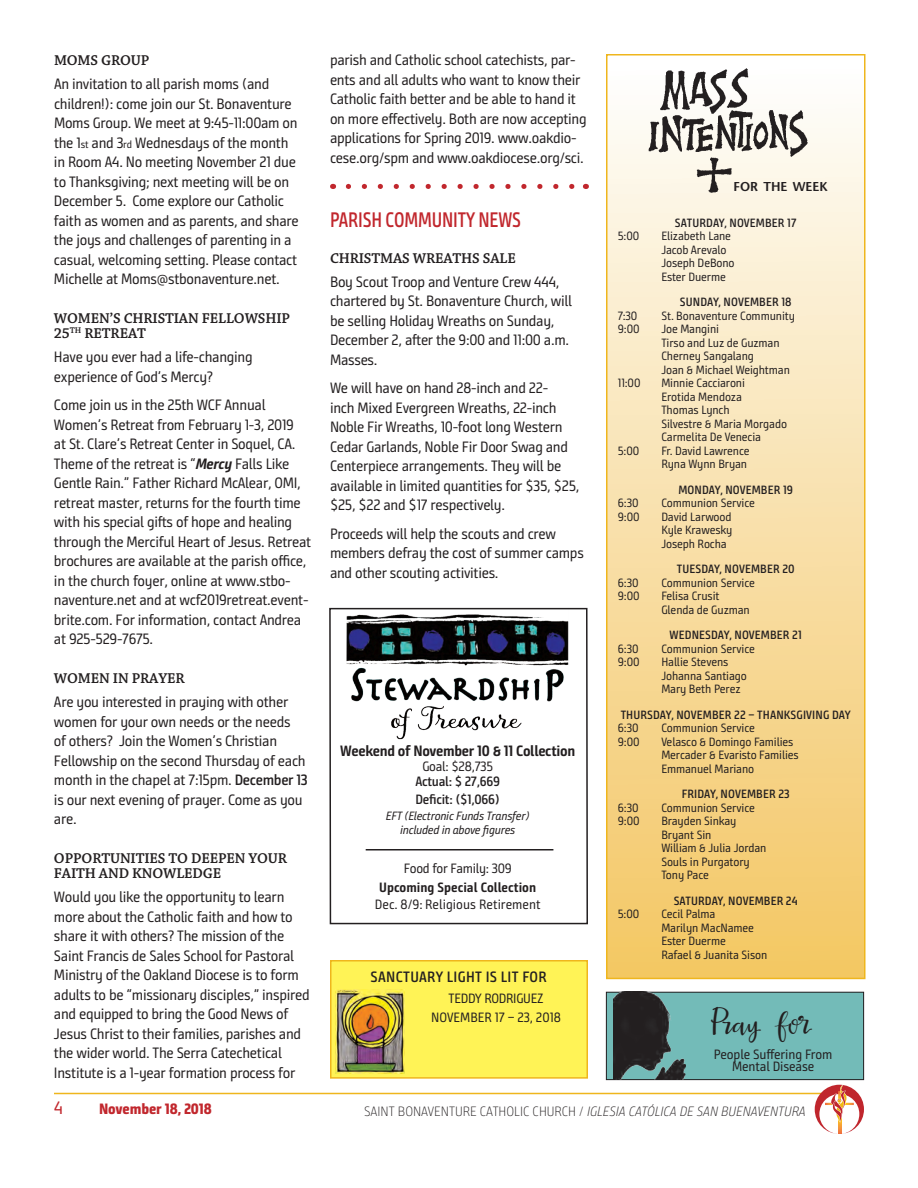
<style>
.page{position:relative;width:918px;height:1188px;background:#fff}
.page>*{position:absolute;margin:0;border:0;box-sizing:border-box;transform-origin:0 0}
.t1{font:34.5px "La Veronique Two";color:#231f20}
.t2{font:21px "Bunday Sans Semi Bold Up";letter-spacing:-.01em;color:#c1272d;scale:.87 1}
.t3{font:18px "Bunday Sans";color:#c1272d}
.t4{font:15px/19.5px "Bunday Sans";letter-spacing:-.02em;color:#231f20}
.t5{font:600 15px/15px "Chaparral Pro";letter-spacing:-.01em;color:#231f20}
.t6{font:700 15px "Bunday Sans";letter-spacing:-.02em;color:#231f20}
.t7{font:600 15px "Bunday Sans";letter-spacing:.02em;color:#231f20}
.t8{font:800 15px "Bunday Sans";letter-spacing:-.01em;color:#c1272d}
.t9{font:13.5px/19.5px "Bunday Sans";letter-spacing:-.01em;color:#231f20;text-align:center}
.t10{font:13.5px "Bunday Sans Light Up It";color:#231f20}
.t11{font:600 13.5px/18px "Bunday Sans";letter-spacing:-.02em;color:#231f20}
.t12{font:700 13.5px "Bunday Sans";color:#231f20}
.t13{font:600 12.9px "Stone Sans";color:#231f20}
.t14{font:12px/13.5px "Bunday Sans";letter-spacing:-.01em;color:#231f20}
.t15{font:600 12px "Bunday Sans";letter-spacing:.01em;color:#231f20}
.t16{font:italic 12px/13.5px "Bunday Sans";letter-spacing:-.02em;color:#231f20;text-align:center}
.s1{font-size:10.5px}
.s2{font-weight:700;font-style:italic}
.s3{font-weight:600}
.s4{font-family:"Bunday Sans Light Up"}
</style>
<div class="page">
<hr style="left:54px;top:1093px;width:770px;height:1px;background:#efb61d">
<svg style="left:815px;top:1085px;width:49px;height:49px"></svg>
<div style="left:606px;top:992px;width:258px;height:88px;background:#73bbb8"></div>
<div style="left:606px;top:992px;width:258px;height:88px;border:1px solid #231f20"></div>
<img style="left:613px;top:992px;width:72px;height:88px">
<div style="left:607px;top:55px;width:258px;height:923px;background:linear-gradient(to bottom,#fefefd,#f3c561)"></div>
<div style="left:606px;top:54px;width:260px;height:925px;border:2px solid #efb61d"></div>
<img style="left:649px;top:66px;width:160px;height:137px">
<div style="left:330px;top:960px;width:258px;height:119px;background:#fff356;border:2px solid #efb61d"></div>
<img style="left:335px;top:990px;width:70px;height:84px">
<svg style="left:348px;top:184px;width:227px;height:5px"></svg>
<svg style="left:329px;top:607px;width:259px;height:318px"></svg>
<img style="left:339px;top:608px;width:237px;height:135px">
<hr style="left:366px;top:849px;width:187px;height:1px;background:#231f20">
<p class="t5" style="left:54px;top:53px;width:97px">MOMS GROUP</p>
<p class="t4" style="left:54px;top:74px;width:246px">An invitation to all parish moms (and children!): come join our St. Bonaventure Moms Group. We meet at 9:45-11:00am on the 1<span class="s1">st</span> and 3<span class="s1">rd</span> Wednesdays of the month in Room A4. No meeting November 21 due to Thanksgiving; next meeting will be on December 5. Come explore our Catholic faith as women and as parents, and share the joys and challenges of parenting in a casual, welcoming setting. Please contact Michelle at Moms@stbonaventure.net.</p>
<p class="t5" style="left:54px;top:311px;width:238px">WOMEN’S CHRISTIAN FELLOWSHIP<br>25<sup>TH</sup> RETREAT</p>
<p class="t4" style="left:54px;top:347px;width:200px">Have you ever had a life-changing experience of God’s Mercy?</p>
<p class="t4" style="left:54px;top:395px;width:259px">Come join us in the 25th WCF Annual Women’s Retreat from February 1-3, 2019<br>at St. Clare’s Retreat Center in Soquel, CA.<br>Theme of the retreat is “<span class="s2">Mercy</span> Falls Like Gentle Rain.” Father Richard McAlear, OMI, retreat master, returns for the fourth time with his special gifts of hope and healing through the Merciful Heart of Jesus. Retreat brochures are available at the parish office, in the church foyer, online at www.stbo&shy;naventure.net and at wcf2019retreat.event&shy;brite.com. For information, contact Andrea at 925-529-7675.</p>
<p class="t5" style="left:54px;top:671px;width:132px">WOMEN IN PRAYER</p>
<p class="t4" style="left:54px;top:692px;width:255px">Are you interested in praying with other women for your own needs or the needs<br>of others? Join the Women’s Christian Fellowship on the second Thursday of each month in the chapel at 7:15pm. <span class="s3">December 13 </span>is our next evening of prayer. Come as you are.</p>
<p class="t5" style="left:54px;top:851px;width:235px">OPPORTUNITIES TO DEEPEN YOUR<br>FAITH AND KNOWLEDGE</p>
<p class="t4" style="left:54px;top:887px;width:257px">Would you like the opportunity to learn more about the Catholic faith and how to share it with others? The mission of the Saint Francis de Sales School for Pastoral Ministry of the Oakland Diocese is to form adults to be “missionary disciples,” inspired and equipped to bring the Good News of Jesus Christ to their families, parishes and the wider world. The Serra Catechetical Institute is a 1-year formation process for</p>
<p class="t4" style="left:330px;top:50px;width:258px">parish and Catholic school catechists, par&shy;ents and all adults who want to know their Catholic faith better and be able to hand it on more effectively. Both are now accepting applications for Spring 2019. www.oakdio&shy;cese.org/spm and www.oakdiocese.org/sci.</p>
<h2 class="t2" style="left:330px;top:207px;width:221px">PARISH COMMUNITY NEWS</h2>
<p class="t5" style="left:330px;top:251px;width:187px">CHRISTMAS WREATHS SALE</p>
<p class="t4" style="left:330px;top:272px;width:244px">Boy Scout Troop and Venture Crew 444, chartered by St. Bonaventure Church, will be selling Holiday Wreaths on Sunday, December 2, after the 9:00 and 11:00 a.m.<br>Masses.</p>
<p class="t4" style="left:330px;top:378px;width:251px">We will have on hand 28-inch and 22-<br>inch Mixed Evergreen Wreaths, 22-inch Noble Fir Wreaths, 10-foot long Western Cedar Garlands, Noble Fir Door Swag and Centerpiece arrangements. They will be available in limited quantities for $35, $25, $25, $22 and $17 respectively.</p>
<p class="t4" style="left:330px;top:524px;width:255px">Proceeds will help the scouts and crew members defray the cost of summer camps and other scouting activities.</p>
<p class="t6" style="left:340px;top:742px;width:237px">Weekend of November 10 &amp; 11 Collection</p>
<p class="t9" style="left:422px;top:757px;width:72px">Goal: $28,735</p>
<p class="t11" style="left:415px;top:772px;width:86px">Actual: $ 27,669<br>Deficit: ($1,066)</p>
<p class="t16" style="left:386px;top:810px;width:145px">EFT (Electronic Funds Transfer) included in above figures</p>
<p class="t9" style="left:404px;top:859px;width:110px">Food for Family: 309</p>
<p class="t12" style="left:379px;top:880px;width:158px">Upcoming Special Collection</p>
<p class="t9" style="left:375px;top:895px;width:167px">Dec. 8/9: Religious Retirement</p>
<p class="t7" style="left:371px;top:968px;width:178px">SANCTUARY LIGHT IS LIT FOR</p>
<p class="t9" style="left:431px;top:988px;width:131px">TEDDY RODRIGUEZ<br>NOVEMBER 17 – 23, 2018</p>
<p class="t13" style="left:734px;top:179px;width:96px">FOR THE WEEK</p>
<p class="t15" style="left:675px;top:215px;width:123px">SATURDAY, NOVEMBER 17</p>
<p class="t14" style="left:618px;top:229px;width:23px">5:00</p>
<p class="t14" style="left:661px;top:229px;width:75px">Elizabeth Lane<br>Jacob Arevalo<br>Joseph DeBono<br>Ester Duerme</p>
<p class="t15" style="left:680px;top:295px;width:113px">SUNDAY, NOVEMBER 18</p>
<p class="t14" style="left:618px;top:309px;width:21px">7:30</p>
<p class="t14" style="left:661px;top:309px;width:135px">St. Bonaventure Community</p>
<p class="t14" style="left:618px;top:322px;width:23px">9:00</p>
<p class="t14" style="left:661px;top:322px;width:130px">Joe Mangini<br>Tirso and Luz de Guzman<br>Cherney Sangalang<br>Joan &amp; Michael Weightman</p>
<p class="t14" style="left:618px;top:376px;width:24px">11:00</p>
<p class="t14" style="left:661px;top:376px;width:127px">Minnie Cacciaroni<br>Erotida Mendoza<br>Thomas Lynch<br>Silvestre &amp; Maria Morgado<br>Carmelita De Venecia</p>
<p class="t14" style="left:618px;top:444px;width:23px">5:00</p>
<p class="t14" style="left:661px;top:444px;width:90px">Fr. David Lawrence<br>Ryna Wynn Bryan</p>
<p class="t15" style="left:678px;top:482px;width:116px">MONDAY, NOVEMBER 19</p>
<p class="t14" style="left:618px;top:496px;width:22px">6:30</p>
<p class="t14" style="left:661px;top:496px;width:95px">Communion Service</p>
<p class="t14" style="left:618px;top:510px;width:23px">9:00</p>
<p class="t14" style="left:661px;top:510px;width:73px;text-align:justify">David Larwood Kyle Krawesky Joseph Rocha</p>
<p class="t15" style="left:677px;top:562px;width:119px">TUESDAY, NOVEMBER 20</p>
<p class="t14" style="left:618px;top:576px;width:22px">6:30</p>
<p class="t14" style="left:661px;top:576px;width:95px">Communion Service</p>
<p class="t14" style="left:618px;top:589px;width:23px">9:00</p>
<p class="t14" style="left:661px;top:589px;width:90px">Felisa Crusit<br>Glenda de Guzman</p>
<p class="t15" style="left:670px;top:628px;width:134px">WEDNESDAY, NOVEMBER 21</p>
<p class="t14" style="left:618px;top:642px;width:22px">6:30</p>
<p class="t14" style="left:661px;top:642px;width:95px">Communion Service</p>
<p class="t14" style="left:618px;top:655px;width:23px">9:00</p>
<p class="t14" style="left:661px;top:655px;width:87px">Hallie Stevens<br>Johanna Santiago<br>Mary Beth Perez</p>
<p class="t15" style="left:621px;top:707px;width:232px">THURSDAY, NOVEMBER 22 – THANKSGIVING DAY</p>
<p class="t14" style="left:618px;top:721px;width:22px">6:30</p>
<p class="t14" style="left:661px;top:721px;width:95px">Communion Service</p>
<p class="t14" style="left:618px;top:735px;width:23px">9:00</p>
<p class="t14" style="left:661px;top:735px;width:139px">Velasco &amp; Domingo Families<br>Mercader &amp; Evaristo Families<br>Emmanuel Mariano</p>
<p class="t15" style="left:682px;top:787px;width:110px">FRIDAY, NOVEMBER 23</p>
<p class="t14" style="left:618px;top:801px;width:22px">6:30</p>
<p class="t14" style="left:661px;top:801px;width:95px">Communion Service</p>
<p class="t14" style="left:618px;top:814px;width:23px">9:00</p>
<p class="t14" style="left:661px;top:814px;width:107px">Brayden Sinkay<br>Bryant Sin<br>William &amp; Julia Jordan<br>Souls in Purgatory<br>Tony Pace</p>
<p class="t15" style="left:674px;top:893px;width:126px">SATURDAY, NOVEMBER 24</p>
<p class="t14" style="left:618px;top:907px;width:23px">5:00</p>
<p class="t14" style="left:661px;top:907px;width:108px">Cecil Palma<br>Marilyn MacNamee<br>Ester Duerme<br>Rafael &amp; Juanita Sison</p>
<h1 class="t1" style="left:711px;top:996px;width:103px">Pray for</h1>
<p class="t9" style="left:714px;top:1049px;width:120px;line-height:12px">People Suffering From<br>Mental Disease</p>
<p class="t3" style="left:54px;top:1097px;width:11px">4</p>
<p class="t8" style="left:99px;top:1100px;width:114px">November 18, 2018</p>
<p class="t10" style="left:364px;top:1104px;width:443px"><span class="s4">SAINT BONAVENTURE CATHOLIC CHURCH /</span> IGLESIA CATÓLICA DE SAN BUENAVENTURA</p>
</div>
